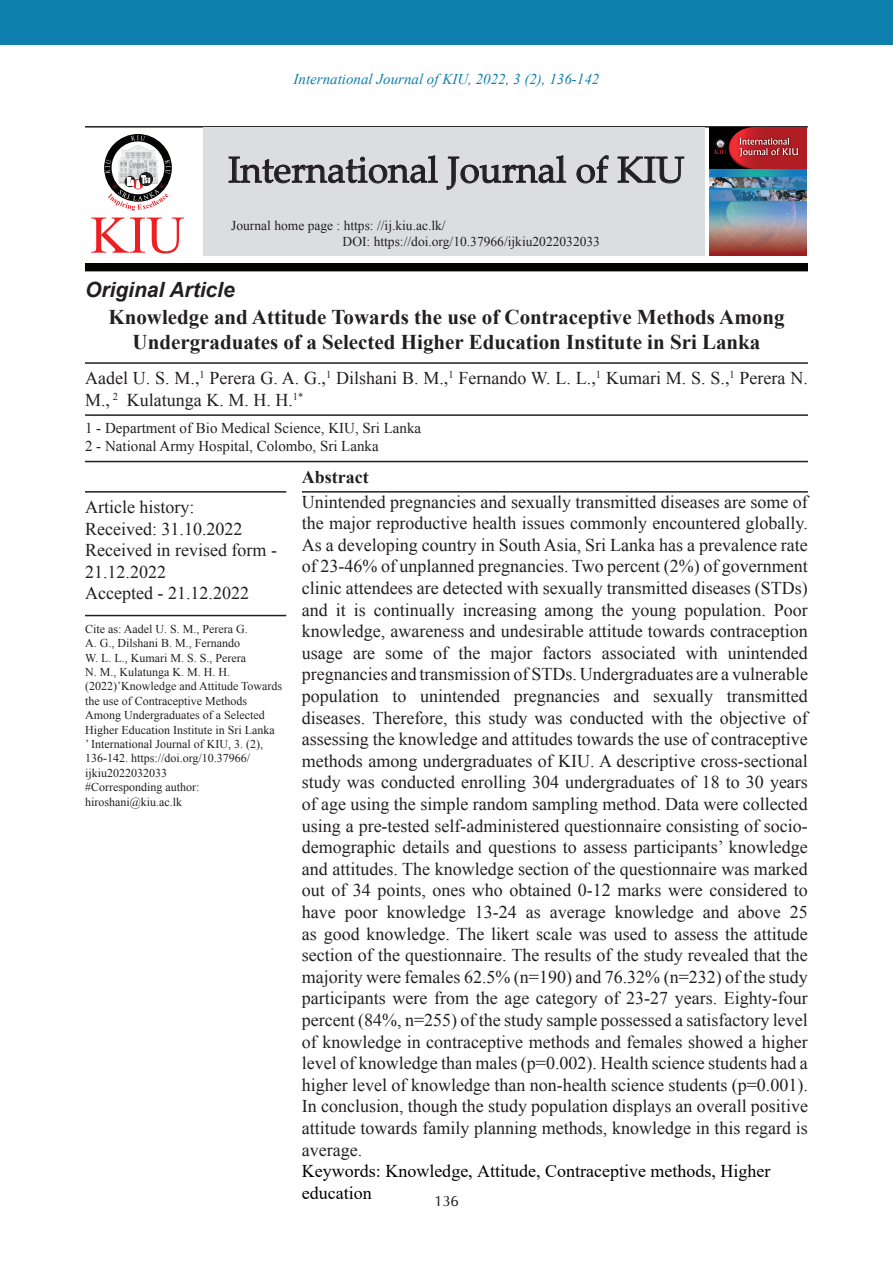
<style>
.page{position:relative;width:893px;height:1263px;background:#fff}
.page>*{position:absolute;margin:0;border:0;box-sizing:border-box;transform-origin:0 0}
.t1{font:36.6px "Palatino Linotype";color:#231f20}
.Normal_rtf_9{font:700 21px/25.2px "Times New Roman";color:#231f20;text-align:center}
.t2{font:italic 700 21px "Arial";color:#231f20}
.t3{font:18px/21.6px "Times New Roman";color:#231f20}
.t4{font:18px/21.6px "Times New Roman";color:#000}
.t5{font:700 18px "Times New Roman";color:#231f20}
.t6{font:15px "Times New Roman";color:#231f20}
.t7{font:italic 15px "Times New Roman";color:#0e80ad}
.t8{font:15px "CG Omega";color:#231f20}
.t9{font:13.5px "Times New Roman";color:#231f20}
.t10{font:12px/14.4px "Times New Roman";color:#231f20}
</style>
<div class="page">
<div style="left:0;top:0;width:893px;height:45px;background:#0e80ad"></div>
<hr style="left:85px;top:126px;width:723px;height:2px;background:#231f20">
<div style="left:85px;top:264px;width:723px;height:7px;background:#040503"></div>
<div style="left:203px;top:128px;width:501px;height:128px;background:#dcdddf"></div>
<svg style="left:228px;top:155px;width:210px;height:28px"></svg>
<svg style="left:447px;top:155px;width:119px;height:35px"></svg>
<svg style="left:577px;top:155px;width:31px;height:28px"></svg>
<svg style="left:618px;top:157px;width:66px;height:26px"></svg>
<img style="left:710px;top:128px;width:97px;height:128px">
<svg style="left:105px;top:135px;width:65px;height:76px"></svg>
<svg style="left:91px;top:218px;width:93px;height:35px"></svg>
<hr style="left:85px;top:362px;width:723px;height:2px;background:#231f20">
<hr style="left:85px;top:414px;width:723px;height:2px;background:#231f20">
<hr style="left:85px;top:461px;width:723px;height:1px;background:#231f20">
<hr style="left:85px;top:491px;width:201px;height:2px;background:#231f20">
<hr style="left:85px;top:615px;width:201px;height:1px;background:#231f20">
<hr style="left:302px;top:491px;width:506px;height:2px;background:#231f20">
<p class="t7" style="left:294px;top:69px;width:307px">International Journal of KIU, 2022, 3 (2), 136-142</p>
<p class="t1" style="left:228px;top:144px;width:458px">International Journal of KIU</p>
<p class="t9" style="left:231px;top:216px;width:216px">Journal home page : https: //ij.kiu.ac.lk/</p>
<p class="t9" style="left:343px;top:233px;width:259px">DOI: https://doi.org/10.37966/ijkiu2022032033</p>
<p class="t2" style="left:85px;top:276px;width:151px">Original Article</p>
<p class="Normal_rtf_9" style="left:108px;top:303px;width:678px">Knowledge and Attitude Towards the use of Contraceptive Methods Among<br>Undergraduates of a Selected Higher Education Institute in Sri Lanka</p>
<p class="t3" style="left:85px;top:367px;width:724px">Aadel U. S. M.,<sup>1</sup> Perera G. A. G.,<sup>1</sup> Dilshani B. M.,<sup>1</sup> Fernando W. L. L.,<sup>1</sup> Kumari M. S. S.,<sup>1</sup> Perera N.<br>M., <sup>2</sup> Kulatunga K. M. H. H.<sup>1*</sup></p>
<p class="t6" style="left:85px;top:418px;width:338px">1 - Department of Bio Medical Science, KIU, Sri Lanka</p>
<p class="t6" style="left:85px;top:436px;width:295px">2 - National Army Hospital, Colombo, Sri Lanka</p>
<p class="t3" style="left:85px;top:496px;width:111px">Article history:</p>
<p class="t3" style="left:85px;top:517px;width:159px">Received: 31.10.2022</p>
<p class="t3" style="left:85px;top:539px;width:193px">Received in revised form -<br>21.12.2022</p>
<p class="t3" style="left:85px;top:582px;width:165px">Accepted - 21.12.2022</p>
<p class="t10" style="left:85px;top:621px;width:199px">Cite as: Aadel U. S. M., Perera G.<br>A. G., Dilshani B. M., Fernando<br>W. L. L., Kumari M. S. S., Perera<br>N. M., Kulatunga K. M. H. H. (2022)’Knowledge and Attitude Towards the use of Contraceptive Methods Among Undergraduates of a Selected Higher Education Institute in Sri Lanka<br>’ International Journal of KIU, 3. (2), 136-142. https://doi.org/10.37966/ ijkiu2022032033</p>
<p class="t10" style="left:85px;top:780px;width:116px">#Corresponding author:</p>
<p class="t10" style="left:85px;top:794px;width:99px">hiroshani@kiu.ac.lk</p>
<p class="t5" style="left:302px;top:464px;width:68px">Abstract</p>
<p class="t3" style="left:302px;top:490px;width:508px;text-align:justify">Unintended pregnancies and sexually transmitted diseases are some of the major reproductive health issues commonly encountered globally.<br>As a developing country in South Asia, Sri Lanka has a prevalence rate of 23-46% of unplanned pregnancies. Two percent (2%) of government clinic attendees are detected with sexually transmitted diseases (STDs) and it is continually increasing among the young population. Poor knowledge, awareness and undesirable attitude towards contraception usage are some of the major factors associated with unintended pregnancies and transmission of STDs. Undergraduates are a vulnerable population to unintended pregnancies and sexually transmitted diseases. Therefore, this study was conducted with the objective of assessing the knowledge and attitudes towards the use of contraceptive methods among undergraduates of KIU. A descriptive cross-sectional study was conducted enrolling 304 undergraduates of 18 to 30 years of age using the simple random sampling method. Data were collected using a pre-tested self-administered questionnaire consisting of socio&shy;demographic details and questions to assess participants’ knowledge and attitudes. The knowledge section of the questionnaire was marked out of 34 points, ones who obtained 0-12 marks were considered to have poor knowledge 13-24 as average knowledge and above 25 as good knowledge. The likert scale was used to assess the attitude section of the questionnaire. The results of the study revealed that the majority were females 62.5% (n=190) and 76.32% (n=232) of the study participants were from the age category of 23-27 years. Eighty-four percent (84%, n=255) of the study sample possessed a satisfactory level of knowledge in contraceptive methods and females showed a higher level of knowledge than males (p=0.002). Health science students had a higher level of knowledge than non-health science students (p=0.001).<br>In conclusion, though the study population displays an overall positive attitude towards family planning methods, knowledge in this regard is average.</p>
<p class="t4" style="left:302px;top:1160px;width:470px">Keywords: Knowledge, Attitude, Contraceptive methods, Higher education</p>
<p class="t8" style="left:434px;top:1192px;width:26px">136</p>
</div>
